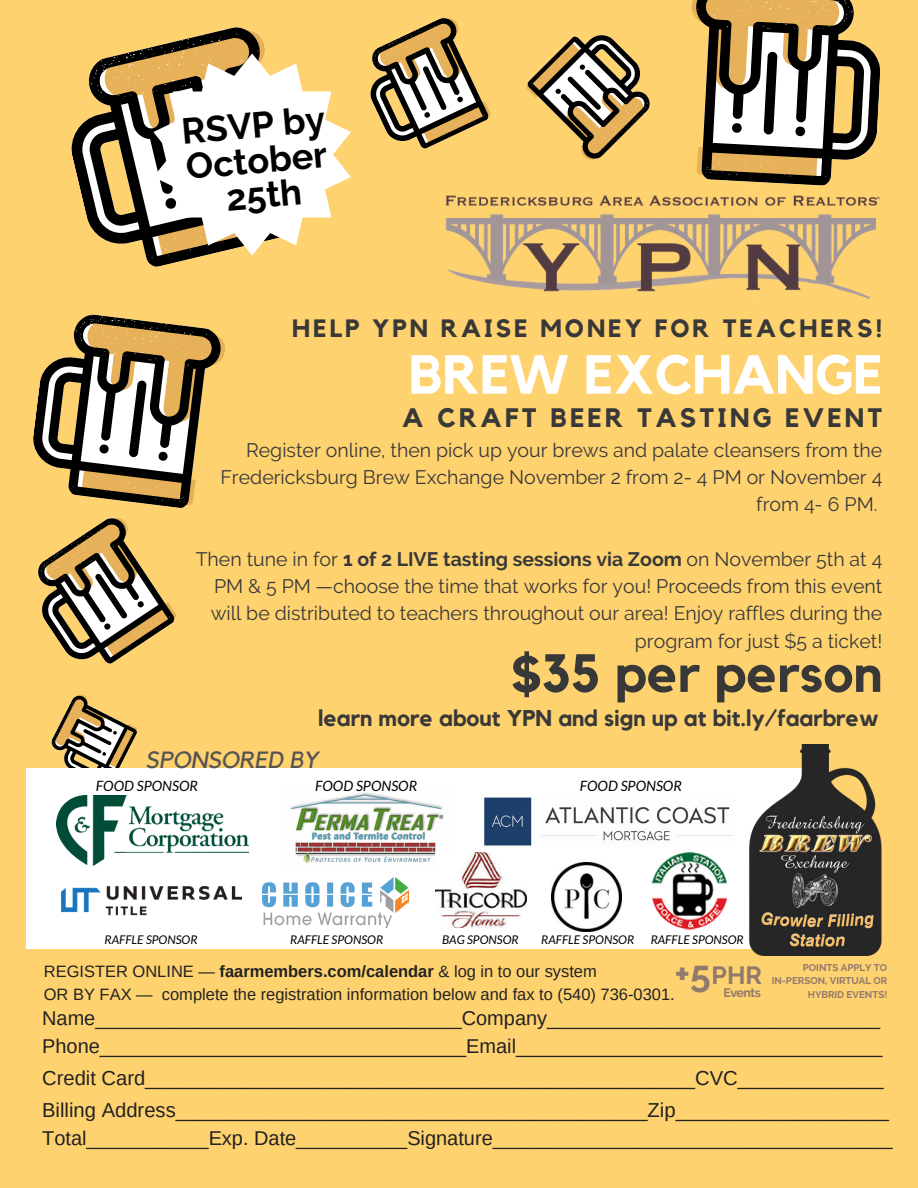
<style>
.page{position:relative;width:918px;height:1188px;background:#ffd270}
.page>*{position:absolute;margin:0;border:0;box-sizing:border-box;transform-origin:0 0}
.t1{font:700 54.45px "Kollektif";color:#fff}
.t2{font:700 53.1px "Kollektif";color:#383838}
.t3{font:700 36px/35px "Raleway";color:#000;text-align:center}
.t4{font:700 26.7px "Kollektif";letter-spacing:.12em;color:#383838}
.t5{font:700 25.05px "Kollektif";letter-spacing:.12em;color:#383838}
.t6{font:700 24.9px "Raleway";color:#91796d}
.t7{font:italic 23.4px "Kollektif";color:#545454}
.t8{font:700 22.65px "Kollektif";color:#383838}
.t9{font:20.25px "Arimo";color:#222}
.t10{font:19.95px/27.6px "Arimo";color:#222}
.t11{font:19.5px/27.3px "Raleway";color:#383838;text-align:right}
.t12{font:16.5px/22.8px "Arimo";color:#222}
.t13{font:italic 14.25px "Lato";color:#000}
.t14{font:700 12.45px "Raleway";letter-spacing:-.04em;color:#91796d}
.t15{font:italic 12px "Lato";color:#000}
.t16{font:700 9.75px/13.6px "Raleway";color:#91796d;text-align:right}
.s1{font-weight:700}
.s2{font-size:37.35px}
</style>
<div class="page">
<svg style="left:71px;top:122px;width:106px;height:145px"></svg>
<svg style="left:51px;top:694px;width:86px;height:74px"></svg>
<svg style="left:526px;top:35px;width:124px;height:125px"></svg>
<svg style="left:33px;top:314px;width:192px;height:350px"></svg>
<svg style="left:691px;top:0;width:189px;height:175px"></svg>
<div style="left:27px;top:768px;width:799px;height:181px;background:#fff"></div>
<img style="left:62px;top:885px;width:180px;height:31px">
<img style="left:57px;top:796px;width:191px;height:70px">
<img style="left:290px;top:792px;width:154px;height:71px">
<img style="left:447px;top:175px;width:433px;height:124px">
<img style="left:749px;top:744px;width:133px;height:212px">
<img style="left:484px;top:797px;width:249px;height:49px">
<img style="left:552px;top:862px;width:70px;height:70px">
<svg style="left:84px;top:18px;width:414px;height:244px"></svg>
<img style="left:262px;top:878px;width:147px;height:49px">
<img style="left:435px;top:852px;width:91px;height:76px">
<img style="left:651px;top:852px;width:76px;height:78px">
<h3 class="t3" style="left:180px;top:114px;width:146px;rotate:-5deg">RSVP by<br>October<br>25th</h3>
<p class="t5" style="left:292px;top:316px;width:592px">HELP YPN RAISE MONEY FOR TEACHERS!</p>
<h1 class="t1" style="left:409px;top:350px;width:475px">BREW EXCHANGE</h1>
<h3 class="t4" style="left:402px;top:405px;width:482px">A CRAFT BEER TASTING EVENT</h3>
<p class="t11" style="left:221px;top:436px;width:663px">Register online, then pick up your brews and palate cleansers from the<br>Fredericksburg Brew Exchange November 2 from 2- 4 PM or November 4 from 4- 6 PM.</p>
<p class="t11" style="left:196px;top:545px;width:688px">Then tune in for <span class="s1">1 of 2 LIVE tasting sessions via Zoom</span> on November 5th at 4<br>PM &amp; 5 PM —choose the time that works for you! Proceeds from this event will be distributed to teachers throughout our area! Enjoy raffles during the program for just $5 a ticket!</p>
<h2 class="t2" style="left:511px;top:649px;width:373px">$35 per person</h2>
<p class="t8" style="left:318px;top:708px;width:562px">learn more about YPN and sign up at bit.ly/faarbrew</p>
<p class="t7" style="left:146px;top:749px;width:174px">SPONSORED BY</p>
<p class="t13" style="left:96px;top:777px;width:104px">FOOD SPONSOR</p>
<p class="t13" style="left:315px;top:777px;width:104px">FOOD SPONSOR</p>
<p class="t13" style="left:580px;top:777px;width:104px">FOOD SPONSOR</p>
<p class="t15" style="left:105px;top:932px;width:94px">RAFFLE SPONSOR</p>
<p class="t15" style="left:290px;top:932px;width:94px">RAFFLE SPONSOR</p>
<p class="t15" style="left:442px;top:932px;width:78px">BAG SPONSOR</p>
<p class="t15" style="left:541px;top:932px;width:94px">RAFFLE SPONSOR</p>
<p class="t15" style="left:651px;top:932px;width:94px">RAFFLE SPONSOR</p>
<p class="t16" style="left:772px;top:961px;width:117px">POINTS APPLY TO<br>IN-PERSON, VIRTUAL OR<br>HYBRID EVENTS!</p>
<p class="t12" style="left:44px;top:960px;width:633px">REGISTER ONLINE — <span class="s1">faarmembers.com/calendar</span> &amp; log in to our system<br>OR BY FAX — complete the registration information below and fax to (540) 736-0301.</p>
<p class="t10" style="left:42px;top:1004px;width:842px">Name_________________________________Company______________________________<br>Phone_________________________________Email_________________________________</p>
<p class="t9" style="left:42px;top:1067px;width:843px">Credit Card_________________________________________________CVC_____________</p>
<p class="t6" style="left:674px;top:960px;width:89px"><span class="s2">+5</span>PHR</p>
<p class="t14" style="left:723px;top:985px;width:39px">Events</p>
<p class="t9" style="left:42px;top:1098px;width:849px">Billing Address__________________________________________Zip___________________</p>
<p class="t10" style="left:42px;top:1124px;width:852px">Total___________Exp. Date__________Signature____________________________________</p>
</div>
